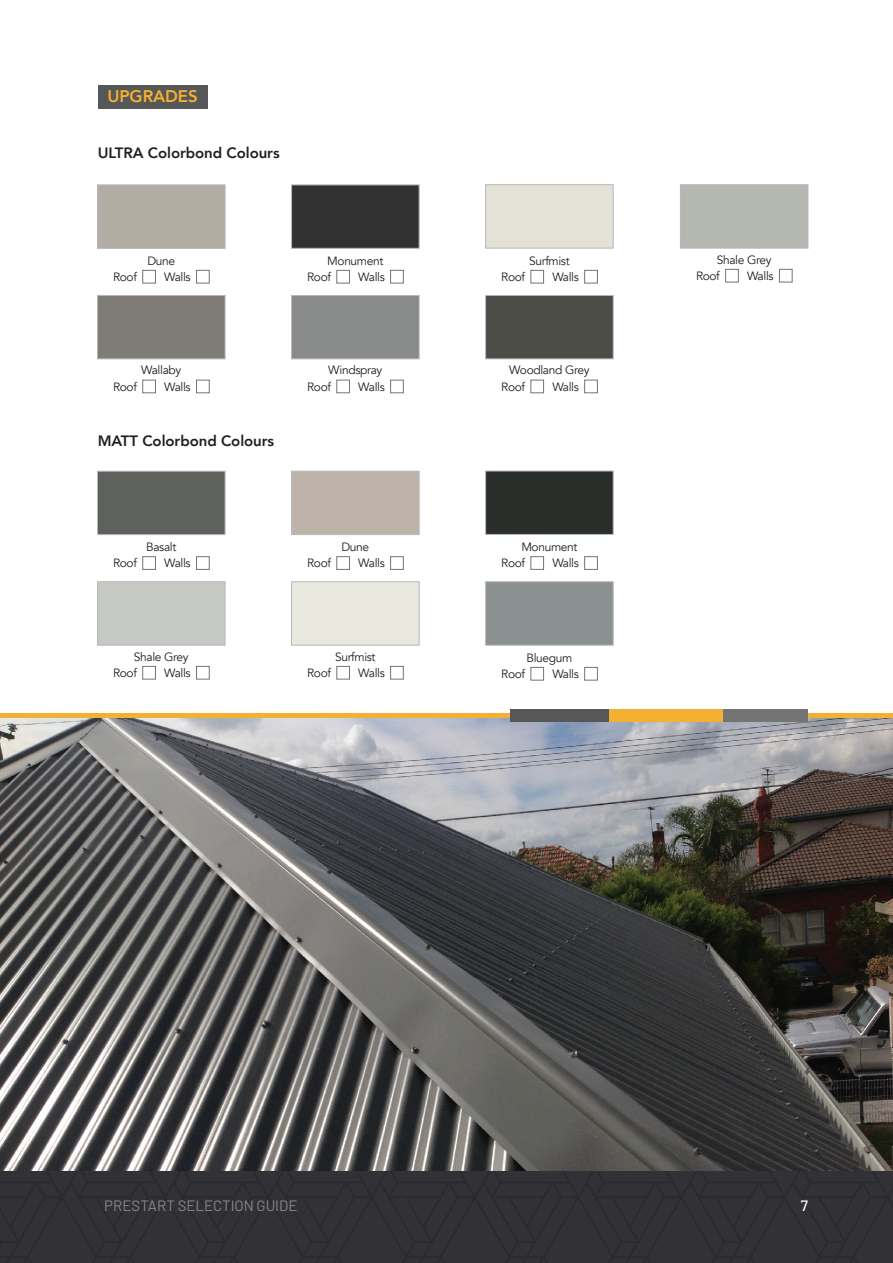
<style>
.page{position:relative;width:893px;height:1263px;background:#fff}
.page>*{position:absolute;margin:0;border:0;box-sizing:border-box;transform-origin:0 0}
.body_main{font:800 16.8px "Avenir";letter-spacing:-.005em;color:#f3b033}
.body_main-2{font:800 15px "Avenir";letter-spacing:-.005em;color:#231f20}
.t1{font:15px "Barlow";color:#878787}
.t2{font:500 15px "Barlow";color:#fff}
.Product_caption{font:12px "Avenir";letter-spacing:-.03em;color:#231f20}
</style>
<div class="page">
<div style="left:97px;top:471px;width:128px;height:64px;background:#5f615d;border:1px solid #b6b7bb"></div>
<div style="left:97px;top:185px;width:128px;height:63px;background:#b1ada3"></div>
<div style="left:97px;top:582px;width:128px;height:63px;background:#c6c9c4"></div>
<div style="left:97px;top:295px;width:128px;height:64px;background:#7f7c78;border:1px solid #b6b7bb"></div>
<div style="left:291px;top:471px;width:128px;height:64px;background:#bdb3a8;border:1px solid #b6b7bb"></div>
<div style="left:291px;top:185px;width:128px;height:63px;background:#323233"></div>
<div style="left:291px;top:582px;width:128px;height:63px;background:#eae9e0;border:1px solid #b6b7bb"></div>
<div style="left:291px;top:295px;width:128px;height:64px;background:#888b8a;border:1px solid #b6b7bb"></div>
<div style="left:485px;top:471px;width:128px;height:64px;background:#292e2a;border:1px solid #b6b7bb"></div>
<div style="left:485px;top:184px;width:128px;height:64px;background:#e4e2d6;border:1px solid #b6b7bb"></div>
<div style="left:143px;top:556px;width:13px;height:14px;border:1px solid #737473"></div>
<div style="left:196px;top:556px;width:13px;height:14px;border:1px solid #737473"></div>
<div style="left:143px;top:270px;width:13px;height:13px;border:1px solid #737473"></div>
<div style="left:196px;top:270px;width:13px;height:13px;border:1px solid #737473"></div>
<div style="left:143px;top:666px;width:13px;height:13px;border:1px solid #737473"></div>
<div style="left:196px;top:666px;width:13px;height:13px;border:1px solid #737473"></div>
<div style="left:143px;top:380px;width:13px;height:13px;border:1px solid #737473"></div>
<div style="left:196px;top:380px;width:13px;height:13px;border:1px solid #737473"></div>
<div style="left:337px;top:556px;width:13px;height:14px;border:1px solid #737473"></div>
<div style="left:390px;top:556px;width:13px;height:14px;border:1px solid #737473"></div>
<div style="left:337px;top:270px;width:13px;height:13px;border:1px solid #737473"></div>
<div style="left:390px;top:270px;width:13px;height:13px;border:1px solid #737473"></div>
<div style="left:337px;top:666px;width:13px;height:13px;border:1px solid #737473"></div>
<div style="left:390px;top:666px;width:13px;height:13px;border:1px solid #737473"></div>
<div style="left:337px;top:380px;width:13px;height:13px;border:1px solid #737473"></div>
<div style="left:390px;top:380px;width:13px;height:13px;border:1px solid #737473"></div>
<div style="left:485px;top:295px;width:128px;height:64px;background:#4b4c46;border:1px solid #b6b7bb"></div>
<div style="left:531px;top:380px;width:13px;height:13px;border:1px solid #737473"></div>
<div style="left:584px;top:380px;width:14px;height:13px;border:1px solid #737473"></div>
<div style="left:531px;top:556px;width:13px;height:14px;border:1px solid #737473"></div>
<div style="left:584px;top:556px;width:14px;height:14px;border:1px solid #737473"></div>
<div style="left:485px;top:582px;width:128px;height:63px;background:#8b9090;border:1px solid #b6b7bb"></div>
<div style="left:531px;top:667px;width:13px;height:13px;border:1px solid #737473"></div>
<div style="left:584px;top:667px;width:14px;height:13px;border:1px solid #737473"></div>
<div style="left:531px;top:270px;width:13px;height:13px;border:1px solid #737473"></div>
<div style="left:584px;top:270px;width:14px;height:13px;border:1px solid #737473"></div>
<div style="left:680px;top:184px;width:128px;height:64px;background:#b5b7b1;border:1px solid #b6b7bb"></div>
<div style="left:725px;top:269px;width:13px;height:13px;border:1px solid #737473"></div>
<div style="left:779px;top:269px;width:13px;height:13px;border:1px solid #737473"></div>
<div style="left:98px;top:85px;width:109px;height:23px;background:#565757"></div>
<img style="left:0;top:718px;width:893px;height:454px">
<div style="left:0;top:713px;width:893px;height:5px;background:#f3b033"></div>
<div style="left:510px;top:709px;width:100px;height:13px;background:#565757"></div>
<div style="left:697px;top:709px;width:111px;height:13px;background:#737473"></div>
<div style="left:609px;top:709px;width:114px;height:13px;background:#f3b033"></div>
<div style="left:0;top:1172px;width:893px;height:91px;background:#323236"></div>
<p class="body_main" style="left:107px;top:83px;width:92px">UPGRADES</p>
<p class="body_main-2" style="left:98px;top:141px;width:183px">ULTRA Colorbond Colours</p>
<p class="Product_caption" style="left:147px;top:253px;width:29px">Dune</p>
<p class="Product_caption" style="left:113px;top:270px;width:25px">Roof</p>
<p class="Product_caption" style="left:164px;top:270px;width:28px">Walls</p>
<p class="Product_caption" style="left:141px;top:363px;width:42px">Wallaby</p>
<p class="Product_caption" style="left:113px;top:379px;width:25px">Roof</p>
<p class="Product_caption" style="left:164px;top:379px;width:28px">Walls</p>
<p class="body_main-2" style="left:98px;top:429px;width:178px">MATT Colorbond Colours</p>
<p class="Product_caption" style="left:327px;top:253px;width:58px">Monument</p>
<p class="Product_caption" style="left:307px;top:270px;width:25px">Roof</p>
<p class="Product_caption" style="left:358px;top:270px;width:28px">Walls</p>
<p class="Product_caption" style="left:328px;top:363px;width:56px">Windspray</p>
<p class="Product_caption" style="left:307px;top:379px;width:25px">Roof</p>
<p class="Product_caption" style="left:358px;top:379px;width:28px">Walls</p>
<p class="Product_caption" style="left:146px;top:539px;width:32px">Basalt</p>
<p class="Product_caption" style="left:341px;top:539px;width:29px">Dune</p>
<p class="Product_caption" style="left:113px;top:556px;width:25px">Roof</p>
<p class="Product_caption" style="left:164px;top:556px;width:28px">Walls</p>
<p class="Product_caption" style="left:307px;top:556px;width:25px">Roof</p>
<p class="Product_caption" style="left:358px;top:556px;width:28px">Walls</p>
<p class="Product_caption" style="left:134px;top:649px;width:56px">Shale Grey</p>
<p class="Product_caption" style="left:113px;top:666px;width:25px">Roof</p>
<p class="Product_caption" style="left:164px;top:666px;width:28px">Walls</p>
<p class="Product_caption" style="left:335px;top:649px;width:42px">Surfmist</p>
<p class="Product_caption" style="left:307px;top:666px;width:25px">Roof</p>
<p class="Product_caption" style="left:358px;top:666px;width:28px">Walls</p>
<p class="Product_caption" style="left:529px;top:253px;width:42px">Surfmist</p>
<p class="Product_caption" style="left:501px;top:270px;width:25px">Roof</p>
<p class="Product_caption" style="left:552px;top:270px;width:28px">Walls</p>
<p class="Product_caption" style="left:509px;top:363px;width:82px">Woodland Grey</p>
<p class="Product_caption" style="left:501px;top:379px;width:25px">Roof</p>
<p class="Product_caption" style="left:552px;top:379px;width:28px">Walls</p>
<p class="Product_caption" style="left:521px;top:539px;width:58px">Monument</p>
<p class="Product_caption" style="left:501px;top:556px;width:25px">Roof</p>
<p class="Product_caption" style="left:552px;top:556px;width:28px">Walls</p>
<p class="Product_caption" style="left:526px;top:650px;width:47px">Bluegum</p>
<p class="Product_caption" style="left:501px;top:667px;width:25px">Roof</p>
<p class="Product_caption" style="left:552px;top:667px;width:28px">Walls</p>
<p class="Product_caption" style="left:717px;top:252px;width:56px">Shale Grey</p>
<p class="Product_caption" style="left:696px;top:269px;width:25px">Roof</p>
<p class="Product_caption" style="left:747px;top:269px;width:28px">Walls</p>
<p class="t1" style="left:104px;top:1195px;width:195px">PRESTART SELECTION GUIDE</p>
<p class="t2" style="left:801px;top:1195px;width:9px">7</p>
</div>
